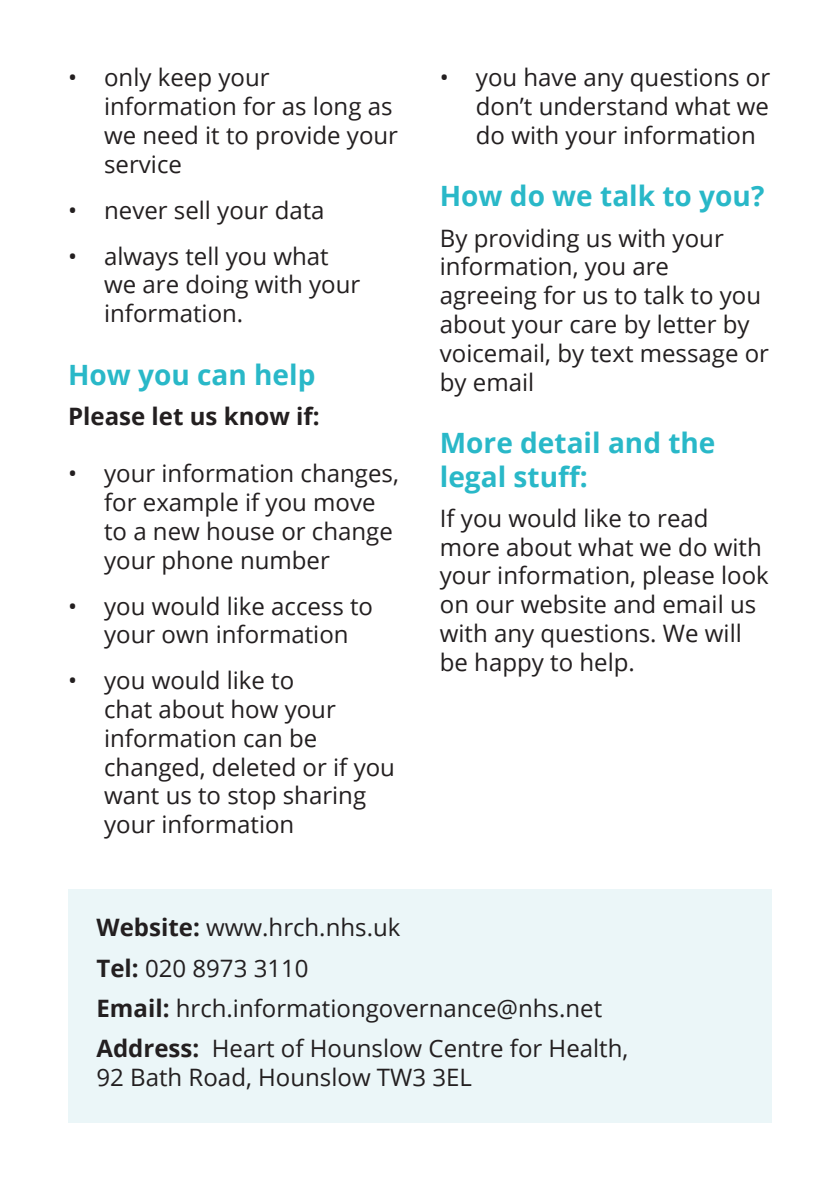
<style>
.page{position:relative;width:840px;height:1191px;background:#fff}
.page>*{position:absolute;margin:0;border:0;box-sizing:border-box;transform-origin:0 0}
.t1{font:700 28px/33.6px "Open Sans";color:#29b8c8}
.t2{font:24px/28.8px "Open Sans";color:#231f20}
.t3{font:700 24px "Open Sans";color:#231f20}
.s1{font-weight:700}
</style>
<div class="page">
<div style="left:68px;top:889px;width:703px;height:234px;background:#ebf6f8"></div>
<p class="t2" style="left:104px;top:63px;width:295px;text-indent:-36px">• only keep your information for as long as we need it to provide your service</p>
<p class="t2" style="left:68px;top:195px;width:258px">• never sell your data</p>
<p class="t2" style="left:104px;top:241px;width:257px;text-indent:-36px">• always tell you what we are doing with your information.</p>
<h2 class="t1" style="left:68px;top:357px;width:249px">How you can help</h2>
<p class="t3" style="left:68px;top:399px;width:253px">Please let us know if:</p>
<p class="t2" style="left:104px;top:458px;width:296px;text-indent:-36px">• your information changes, for example if you move to a new house or change your phone number</p>
<p class="t2" style="left:68px;top:591px;width:306px;text-align:center">• you would like access to your own information</p>
<p class="t2" style="left:104px;top:665px;width:292px;text-indent:-36px">• you would like to<br>chat about how your information can be changed, deleted or if you want us to stop sharing your information</p>
<p class="t2" style="left:475px;top:63px;width:295px;text-align:justify;text-indent:-36px">• you have any questions or don’t understand what we do with your information</p>
<h2 class="t1" style="left:439px;top:179px;width:326px">How do we talk to you?</h2>
<p class="t2" style="left:439px;top:223px;width:330px">By providing us with your information, you are agreeing for us to talk to you about your care by letter by voicemail, by text message or by email</p>
<h2 class="t1" style="left:439px;top:425px;width:277px">More detail and the legal stuff:</h2>
<p class="t2" style="left:439px;top:503px;width:330px">If you would like to read more about what we do with your information, please look on our website and email us with any questions. We will be happy to help.</p>
<p class="t2" style="left:96px;top:912px;width:305px"><span class="s1">Website:</span> www.hrch.nhs.uk</p>
<p class="t2" style="left:96px;top:952px;width:213px"><span class="s1">Tel:</span> 020 8973 3110</p>
<p class="t2" style="left:96px;top:993px;width:507px"><span class="s1">Email:</span> hrch.informationgovernance@nhs.net</p>
<p class="t2" style="left:96px;top:1033px;width:533px"><span class="s1">Address:</span> Heart of Hounslow Centre for Health,<br>92 Bath Road, Hounslow TW3 3EL</p>
</div>
